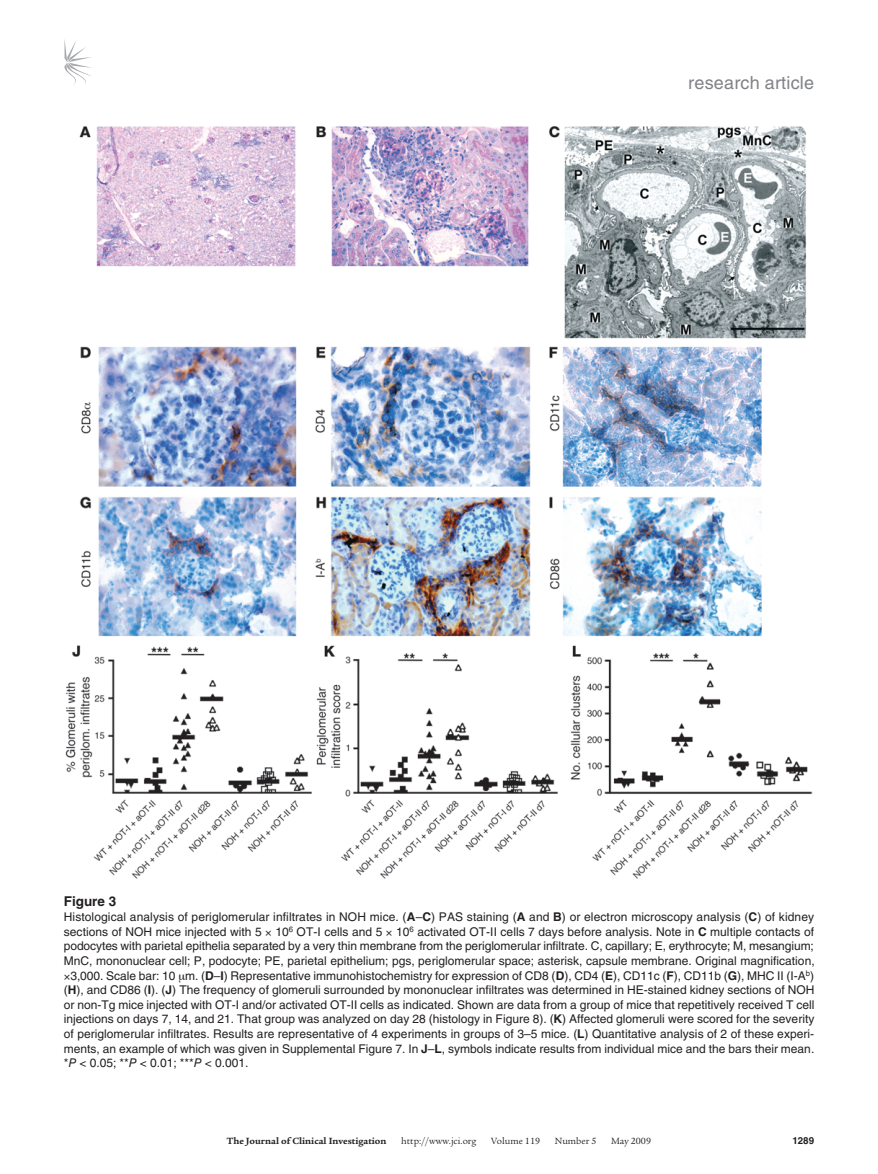
<style>
.page{position:relative;width:878px;height:1174px;background:#fff}
.page>*{position:absolute;margin:0;border:0;box-sizing:border-box;transform-origin:0 0}
.t1{font:18px "Helvetica LT Std";letter-spacing:.01em;color:#808285}
.t2{font:700 13.5px "Helvetica LT Std";color:#231f20}
.t3{font:12px "Helvetica LT Std";color:#231f20}
.t4{font:9.75px "Legacy Serif Std";color:#231f20}
.t5{font:700 9.75px "Legacy Serif Std";color:#231f20}
.t6{font:700 9.75px "Helvetica LT Std";color:#231f20}
.s1{font-weight:700}
.s2{font-style:italic}
</style>
<div class="page">
<svg style="left:64px;top:39px;width:27px;height:45px"></svg>
<img style="left:65px;top:125px;width:747px;height:754px">
<h1 class="t1" style="left:688px;top:72px;width:127px">research article</h1>
<p class="t2" style="left:64px;top:893px;width:54px">Figure 3</p>
<p class="t3" style="left:64px;top:909px;width:751px">Histological analysis of periglomerular infiltrates in NOH mice. (<span class="s1">A</span>–<span class="s1">C</span>) PAS staining (<span class="s1">A</span> and <span class="s1">B</span>) or electron microscopy analysis (<span class="s1">C</span>) of kidney</p>
<p class="t3" style="left:64px;top:924px;width:751px">sections of NOH mice injected with 5 10<sup>6</sup> OT-I cells and 5 10<sup>6</sup> activated OT-II cells 7 days before analysis. Note in <span class="s1">C</span> multiple contacts of</p>
<p class="t3" style="left:64px;top:939px;width:751px">podocytes with parietal epithelia separated by a very thin membrane from the periglomerular infiltrate. C, capillary; E, erythrocyte; M, mesangium;</p>
<p class="t3" style="left:64px;top:953px;width:752px">MnC, mononuclear cell; P, podocyte; PE, parietal epithelium; pgs, periglomerular space; asterisk, capsule membrane. Original magnification,</p>
<p class="t3" style="left:70px;top:968px;width:745px">3,000. Scale bar: 10 m. (<span class="s1">D</span>–<span class="s1">I</span>) Representative immunohistochemistry for expression of CD8 (<span class="s1">D</span>), CD4 (<span class="s1">E</span>), CD11c (<span class="s1">F</span>), CD11b (<span class="s1">G</span>), MHC II (I-A<sup>b</sup>)</p>
<p class="t3" style="left:64px;top:983px;width:752px">(<span class="s1">H</span>), and CD86 (<span class="s1">I</span>). (<span class="s1">J</span>) The frequency of glomeruli surrounded by mononuclear infiltrates was determined in HE-stained kidney sections of NOH</p>
<p class="t3" style="left:64px;top:997px;width:752px">or non-Tg mice injected with OT-I and/or activated OT-II cells as indicated. Shown are data from a group of mice that repetitively received T cell</p>
<p class="t3" style="left:64px;top:1012px;width:752px">injections on days 7, 14, and 21. That group was analyzed on day 28 (histology in Figure 8). (<span class="s1">K</span>) Affected glomeruli were scored for the severity</p>
<p class="t3" style="left:64px;top:1026px;width:751px">of periglomerular infiltrates. Results are representative of 4 experiments in groups of 3–5 mice. (<span class="s1">L</span>) Quantitative analysis of 2 of these experi-</p>
<p class="t3" style="left:64px;top:1041px;width:752px">ments, an example of which was given in Supplemental Figure 7. In <span class="s1">J</span>–<span class="s1">L</span>, symbols indicate results from individual mice and the bars their mean.</p>
<p class="t3" style="left:64px;top:1056px;width:186px">*<span class="s2">P</span> &lt; 0.05; **<span class="s2">P</span> &lt; 0.01; ***<span class="s2">P</span> &lt; 0.001.</p>
<p class="t5" style="left:227px;top:1135px;width:161px">The Journal of Clinical Investigation</p>
<p class="t4" style="left:401px;top:1135px;width:77px">http://www.jci.org</p>
<p class="t4" style="left:491px;top:1135px;width:50px">Volume 119</p>
<p class="t4" style="left:555px;top:1135px;width:43px">Number 5</p>
<p class="t4" style="left:611px;top:1135px;width:41px">May 2009</p>
<p class="t6" style="left:792px;top:1134px;width:23px">1289</p>
</div>
